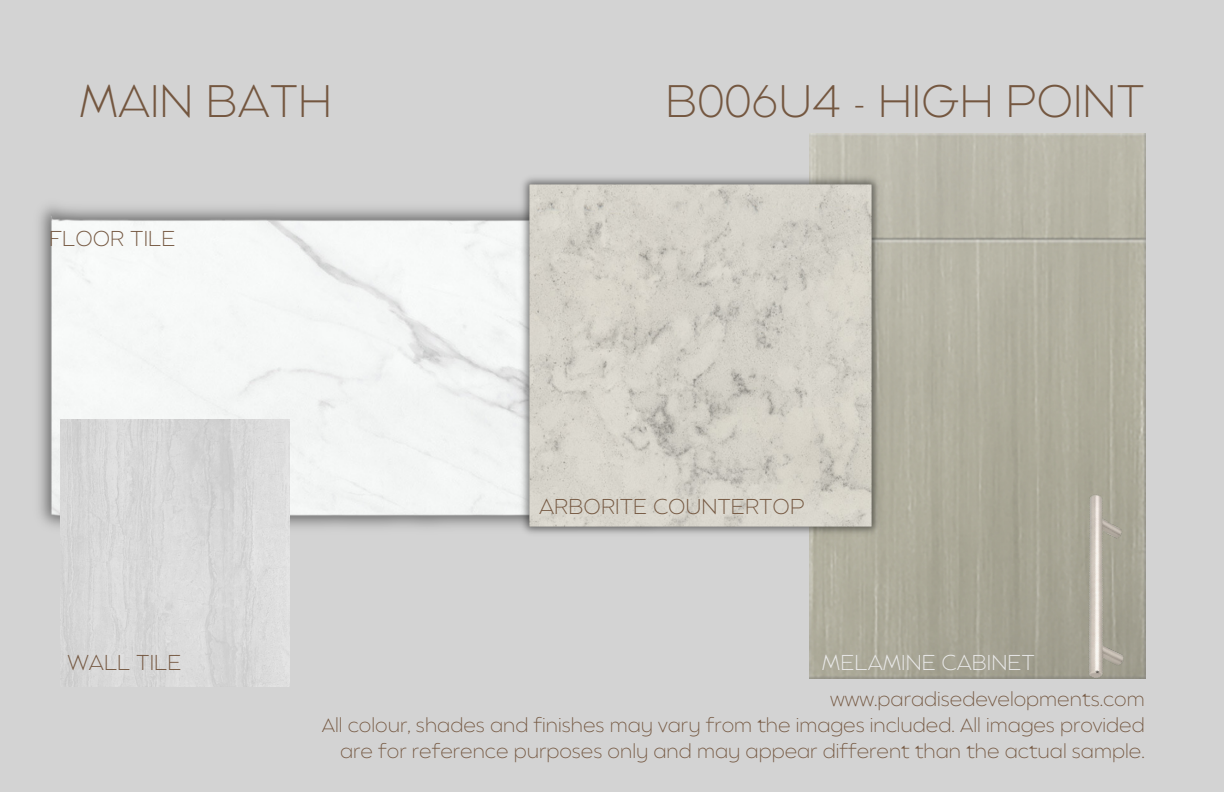
<style>
.page{position:relative;width:1224px;height:792px;background:#d3d3d3}
.page>*{position:absolute;margin:0;border:0;box-sizing:border-box;transform-origin:0 0}
.t1{font:200 45.5px "Balgin";color:#745740}
.t2{font:200 21.5px "Balgin";color:#745740}
.t3{font:200 21.5px "Balgin";color:#eaeaea}
.t4{font:200 19px/26.2px "Balgin";color:#745740;text-align:right}
</style>
<div class="page">
<img style="left:39px;top:206px;width:477px;height:481px">
<img style="left:61px;top:420px;width:228px;height:266px">
<img style="left:810px;top:134px;width:335px;height:544px">
<img style="left:516px;top:171px;width:368px;height:369px">
<img style="left:977px;top:459px;width:169px;height:220px">
<h2 class="t1" style="left:79px;top:83px;width:254px">MAIN BATH</h2>
<p class="t1" style="left:665px;top:83px;width:481px">B006U4 - HIGH POINT</p>
<h2 class="t2" style="left:49px;top:230px;width:128px">FLOOR TILE</h2>
<p class="t2" style="left:68px;top:654px;width:115px">WALL TILE</p>
<p class="t2" style="left:539px;top:498px;width:267px">ARBORITE COUNTERTOP</p>
<h1 class="t3" style="left:822px;top:654px;width:214px">MELAMINE CABINET</h1>
<h1 class="t4" style="left:830px;top:688px;width:316px">www.paradisedevelopments.com</h1>
<h2 class="t4" style="left:322px;top:714px;width:824px">All colour, shades and finishes may vary from the images included. All images provided are for reference purposes only and may appear different than the actual sample.</h2>
</div>
